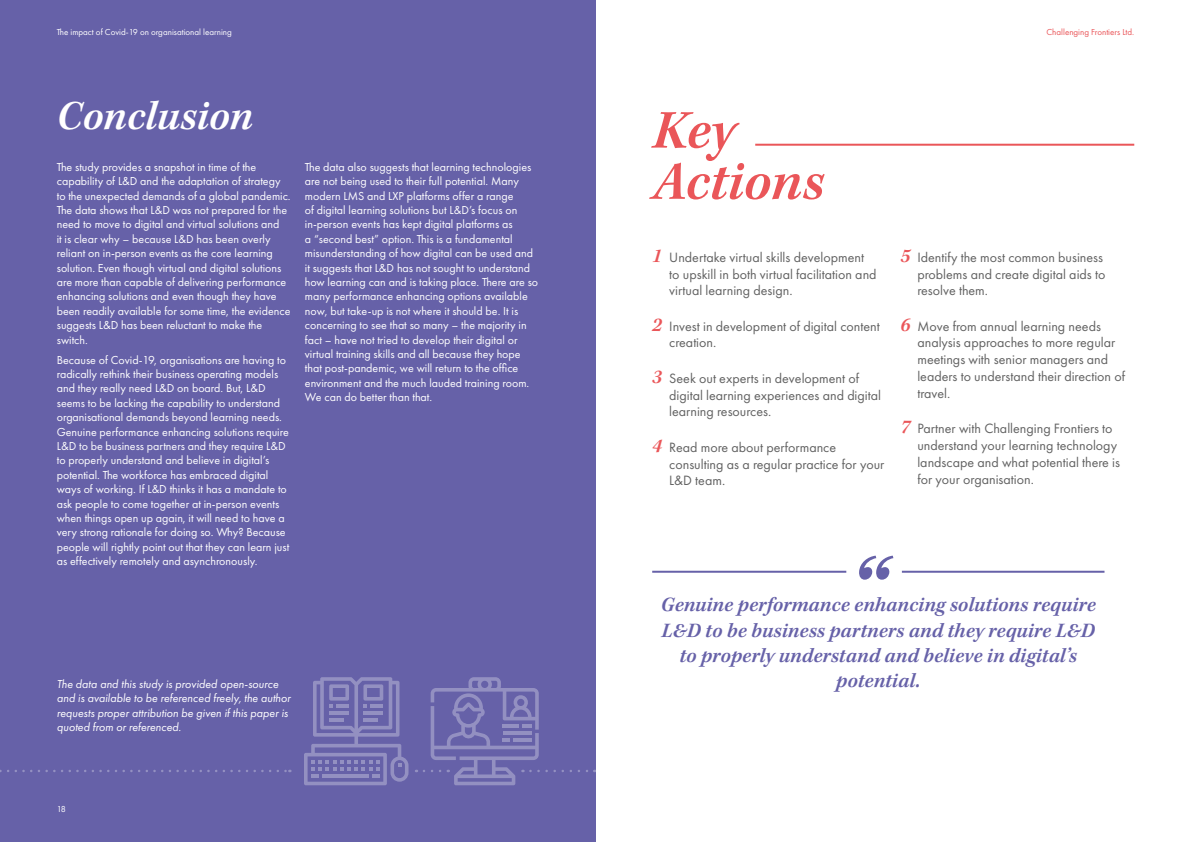
<style>
.page{position:relative;width:1191px;height:842px;background:#fff}
.page>*{position:absolute;margin:0;border:0;box-sizing:border-box;transform-origin:0 0}
.t1{font:italic 600 56px/51.2px "Kepler Std";letter-spacing:-.005em;color:#ea5659}
.t2{font:italic 600 42.5px "Kepler Std";color:#fff}
.t3{font:italic 600 21px/25.2px "Kepler Std";color:#6661a8;text-align:center}
.t4{font:14px/16.8px "Futura PT";color:#616161}
.t5{font:12px/14.4px "Futura PT";color:#fff}
.t6{font:italic 12px/14.4px "Futura PT";color:#fff}
.t7{font:9px "Futura PT";color:#fff}
.t8{font:9px "Futura PT";color:#ea5659}
.s1{font-family:"Kepler Std";font-weight:600;font-style:italic;font-size:20px;color:#ea5659}
</style>
<div class="page">
<hr style="left:755px;top:144px;width:379px;height:2px;background:#ea5659">
<div style="left:0;top:0;width:595px;height:842px;background:#6661a8"></div>
<svg style="left:304px;top:677px;width:104px;height:108px"></svg>
<svg style="left:0;top:770px;width:290px;height:2px"></svg>
<svg style="left:424px;top:677px;width:171px;height:108px"></svg>
<svg style="left:859px;top:556px;width:34px;height:24px"></svg>
<hr style="left:652px;top:571px;width:194px;height:2px;background:#6661a8">
<hr style="left:902px;top:571px;width:202px;height:2px;background:#6661a8">
<p class="t7" style="left:57px;top:27px;width:177px">The impact of Covid-19 on organisational learning</p>
<p class="t8" style="left:1046px;top:27px;width:89px">Challenging Frontiers Ltd.</p>
<p class="t2" style="left:57px;top:92px;width:198px">Conclusion</p>
<p class="t5" style="left:57px;top:159px;width:235px">The study provides a snapshot in time of the capability of L&amp;D and the adaptation of strategy to the unexpected demands of a global pandemic.<br>The data shows that L&amp;D was not prepared for the need to move to digital and virtual solutions and<br>it is clear why – because L&amp;D has been overly reliant on in-person events as the core learning solution. Even though virtual and digital solutions are more than capable of delivering performance enhancing solutions and even though they have been readily available for some time, the evidence suggests L&amp;D has been reluctant to make the switch.</p>
<p class="t5" style="left:57px;top:352px;width:234px">Because of Covid-19, organisations are having to radically rethink their business operating models and they really need L&amp;D on board. But, L&amp;D seems to be lacking the capability to understand organisational demands beyond learning needs.<br>Genuine performance enhancing solutions require L&amp;D to be business partners and they require L&amp;D to properly understand and believe in digital’s potential. The workforce has embraced digital ways of working. If L&amp;D thinks it has a mandate to ask people to come together at in-person events when things open up again, it will need to have a very strong rationale for doing so. Why? Because people will rightly point out that they can learn just as effectively remotely and asynchronously.</p>
<p class="t5" style="left:305px;top:159px;width:235px">The data also suggests that learning technologies are not being used to their full potential. Many modern LMS and LXP platforms offer a range<br>of digital learning solutions but L&amp;D’s focus on in-person events has kept digital platforms as<br>a “second best” option. This is a fundamental misunderstanding of how digital can be used and it suggests that L&amp;D has not sought to understand how learning can and is taking place. There are so many performance enhancing options available now, but take-up is not where it should be. It is concerning to see that so many – the majority in fact – have not tried to develop their digital or virtual training skills and all because they hope that post-pandemic, we will return to the office environment and the much lauded training room.<br>We can do better than that.</p>
<p class="t6" style="left:57px;top:677px;width:235px">The data and this study is provided open-source and is available to be referenced freely, the author requests proper attribution be given if this paper is quoted from or referenced.</p>
<p class="t7" style="left:57px;top:804px;width:11px">18</p>
<p class="t1" style="left:652px;top:106px;width:173px">Key<br>Actions</p>
<p class="t4" style="left:669px;top:249px;width:209px;text-indent:-17px"><span class="s1">1</span> Undertake virtual skills development to upskill in both virtual facilitation and virtual learning design.</p>
<p class="t4" style="left:669px;top:317px;width:212px;text-indent:-17px"><span class="s1">2</span> Invest in development of digital content creation.</p>
<p class="t4" style="left:669px;top:370px;width:213px;text-indent:-17px"><span class="s1">3</span> Seek out experts in development of digital learning experiences and digital learning resources.</p>
<p class="t4" style="left:669px;top:439px;width:217px;text-indent:-17px"><span class="s1">4</span> Read more about performance consulting as a regular practice for your<br>L&amp;D team.</p>
<p class="t4" style="left:917px;top:249px;width:190px;text-indent:-17px"><span class="s1">5</span> Identify the most common business problems and create digital aids to resolve them.</p>
<p class="t4" style="left:917px;top:317px;width:209px;text-indent:-17px"><span class="s1">6</span> Move from annual learning needs analysis approaches to more regular meetings with senior managers and leaders to understand their direction of travel.</p>
<p class="t4" style="left:917px;top:420px;width:204px;text-indent:-17px"><span class="s1">7</span> Partner with Challenging Frontiers to understand your learning technology landscape and what potential there is for your organisation.</p>
<p class="t3" style="left:661px;top:593px;width:436px">Genuine performance enhancing solutions require L&amp;D to be business partners and they require L&amp;D to properly understand and believe in digital’s potential.</p>
</div>
